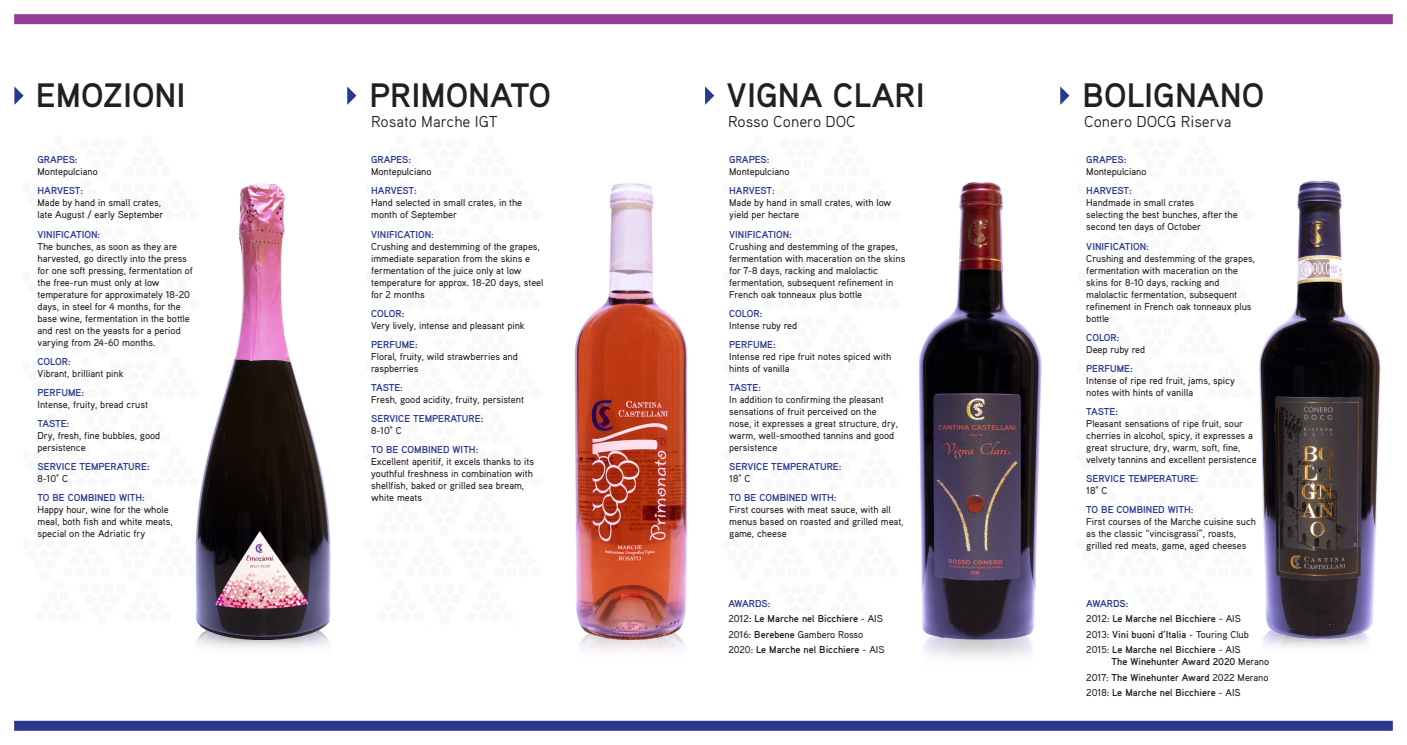
<style>
.page{position:relative;width:1407px;height:745px;background:#fff}
.page>*{position:absolute;margin:0;border:0;box-sizing:border-box;transform-origin:0 0}
.t1{font:700 33.88px "Aaux Pro";color:#231f20}
.t2{font:15.75px "Aaux Pro";color:#231f20}
.t3{font:500 10px/12px "Aaux Pro";color:#231f20}
.t4{font:700 10px "Aaux Pro";color:#29388d}
.t5{font:700 10px/15.5px "Aaux Pro";color:#231f20}
.s1{color:#29388d}
.s2{font-weight:500}
</style>
<div class="page">
<div style="left:14px;top:14px;width:1379px;height:10px;background:#953e97"></div>
<div style="left:14px;top:720px;width:1379px;height:10px;background:#29388d"></div>
<img style="left:919px;top:182px;width:123px;height:465px">
<svg style="left:14px;top:86px;width:10px;height:19px"></svg>
<svg style="left:347px;top:86px;width:9px;height:19px"></svg>
<svg style="left:705px;top:86px;width:9px;height:19px"></svg>
<svg style="left:1060px;top:86px;width:9px;height:19px"></svg>
<img style="left:195px;top:183px;width:136px;height:462px">
<img style="left:574px;top:183px;width:114px;height:462px">
<img style="left:1259px;top:180px;width:122px;height:466px">
<h1 class="t1" style="left:36px;top:73px;width:151px">EMOZIONI</h1>
<p class="t4" style="left:38px;top:153px;width:42px">GRAPES:</p>
<p class="t3" style="left:38px;top:165px;width:62px">Montepulciano</p>
<p class="t4" style="left:38px;top:184px;width:47px">HARVEST:</p>
<p class="t3" style="left:38px;top:196px;width:127px">Made by hand in small crates, late August / early September</p>
<p class="t4" style="left:38px;top:227px;width:64px">VINIFICATION:</p>
<p class="t3" style="left:38px;top:239px;width:157px">The bunches, as soon as they are harvested, go directly into the press for one soft pressing, fermentation of the free-run must only at low temperature for approximately 18-20 days, in steel for 4 months, for the base wine, fermentation in the bottle and rest on the yeasts for a period varying from 24-60 months.</p>
<p class="t4" style="left:38px;top:354px;width:35px">COLOR:</p>
<p class="t3" style="left:38px;top:367px;width:88px">Vibrant, brilliant pink</p>
<p class="t4" style="left:38px;top:386px;width:48px">PERFUME:</p>
<p class="t3" style="left:38px;top:398px;width:112px">Intense, fruity, bread crust</p>
<p class="t4" style="left:38px;top:417px;width:33px">TASTE:</p>
<p class="t3" style="left:38px;top:429px;width:124px">Dry, fresh, fine bubbles, good persistence</p>
<p class="t4" style="left:38px;top:460px;width:114px">SERVICE TEMPERATURE:</p>
<p class="t3" style="left:38px;top:472px;width:32px">8-10° C</p>
<p class="t4" style="left:38px;top:491px;width:109px">TO BE COMBINED WITH:</p>
<p class="t3" style="left:38px;top:503px;width:137px">Happy hour, wine for the whole meal, both fish and white meats, special on the Adriatic fry</p>
<h1 class="t1" style="left:370px;top:73px;width:183px">PRIMONATO</h1>
<h1 class="t1" style="left:726px;top:73px;width:200px">VIGNA CLARI</h1>
<h1 class="t1" style="left:1082px;top:73px;width:183px">BOLIGNANO</h1>
<h2 class="t2" style="left:371px;top:112px;width:128px">Rosato Marche IGT</h2>
<h2 class="t2" style="left:728px;top:112px;width:129px">Rosso Conero DOC</h2>
<h2 class="t2" style="left:1084px;top:112px;width:149px">Conero DOCG Riserva</h2>
<p class="t4" style="left:371px;top:153px;width:42px">GRAPES:</p>
<p class="t3" style="left:371px;top:165px;width:62px">Montepulciano</p>
<p class="t4" style="left:371px;top:184px;width:47px">HARVEST:</p>
<p class="t3" style="left:371px;top:196px;width:153px">Hand selected in small crates, in the month of September</p>
<p class="t4" style="left:371px;top:227px;width:64px">VINIFICATION:</p>
<p class="t3" style="left:371px;top:239px;width:174px">Crushing and destemming of the grapes, immediate separation from the skins e fermentation of the juice only at low temperature for approx. 18-20 days, steel for 2 months</p>
<p class="t4" style="left:371px;top:306px;width:35px">COLOR:</p>
<p class="t3" style="left:371px;top:319px;width:155px">Very lively, intense and pleasant pink</p>
<p class="t4" style="left:371px;top:338px;width:48px">PERFUME:</p>
<p class="t3" style="left:371px;top:350px;width:148px">Floral, fruity, wild strawberries and raspberries</p>
<p class="t4" style="left:371px;top:381px;width:33px">TASTE:</p>
<p class="t3" style="left:371px;top:393px;width:154px">Fresh, good acidity, fruity, persistent</p>
<p class="t4" style="left:371px;top:412px;width:114px">SERVICE TEMPERATURE:</p>
<p class="t3" style="left:371px;top:424px;width:32px">8-10° C</p>
<p class="t4" style="left:371px;top:443px;width:109px">TO BE COMBINED WITH:</p>
<p class="t3" style="left:371px;top:455px;width:164px">Excellent aperitif, it excels thanks to its youthful freshness in combination with shellfish, baked or grilled sea bream, white meats</p>
<p class="t4" style="left:729px;top:153px;width:42px">GRAPES:</p>
<p class="t3" style="left:729px;top:165px;width:62px">Montepulciano</p>
<p class="t4" style="left:729px;top:184px;width:47px">HARVEST:</p>
<p class="t3" style="left:729px;top:196px;width:163px">Made by hand in small crates, with low yield per hectare</p>
<p class="t4" style="left:729px;top:227px;width:64px">VINIFICATION:</p>
<p class="t3" style="left:729px;top:239px;width:178px">Crushing and destemming of the grapes, fermentation with maceration on the skins for 7-8 days, racking and malolactic fermentation, subsequent refinement in French oak tonneaux plus bottle</p>
<p class="t4" style="left:729px;top:306px;width:35px">COLOR:</p>
<p class="t3" style="left:729px;top:319px;width:70px">Intense ruby red</p>
<p class="t4" style="left:729px;top:338px;width:48px">PERFUME:</p>
<p class="t3" style="left:729px;top:350px;width:164px">Intense red ripe fruit notes spiced with hints of vanilla</p>
<p class="t4" style="left:729px;top:381px;width:33px">TASTE:</p>
<p class="t3" style="left:729px;top:393px;width:170px">In addition to confirming the pleasant sensations of fruit perceived on the nose, it expresses a great structure, dry, warm, well-smoothed tannins and good persistence</p>
<p class="t4" style="left:729px;top:460px;width:114px">SERVICE TEMPERATURE:</p>
<p class="t3" style="left:729px;top:472px;width:23px">18° C</p>
<p class="t4" style="left:729px;top:491px;width:109px">TO BE COMBINED WITH:</p>
<p class="t3" style="left:729px;top:503px;width:176px">First courses with meat sauce, with all menus based on roasted and grilled meat, game, cheese</p>
<p class="t4" style="left:1086px;top:153px;width:42px">GRAPES:</p>
<p class="t3" style="left:1086px;top:165px;width:62px">Montepulciano</p>
<p class="t4" style="left:1086px;top:184px;width:47px">HARVEST:</p>
<p class="t3" style="left:1086px;top:196px;width:153px">Handmade in small crates<br>selecting the best bunches, after the second ten days of October</p>
<p class="t4" style="left:1086px;top:239px;width:64px">VINIFICATION:</p>
<p class="t3" style="left:1086px;top:251px;width:170px">Crushing and destemming of the grapes, fermentation with maceration on the skins for 8-10 days, racking and malolactic fermentation, subsequent refinement in French oak tonneaux plus bottle</p>
<p class="t4" style="left:1086px;top:330px;width:35px">COLOR:</p>
<p class="t3" style="left:1086px;top:343px;width:61px">Deep ruby red</p>
<p class="t4" style="left:1086px;top:362px;width:48px">PERFUME:</p>
<p class="t3" style="left:1086px;top:374px;width:150px">Intense of ripe red fruit, jams, spicy notes with hints of vanilla</p>
<p class="t4" style="left:1086px;top:405px;width:33px">TASTE:</p>
<p class="t3" style="left:1086px;top:417px;width:172px">Pleasant sensations of ripe fruit, sour cherries in alcohol, spicy, it expresses a great structure, dry, warm, soft, fine, velvety tannins and excellent persistence</p>
<p class="t4" style="left:1086px;top:472px;width:114px">SERVICE TEMPERATURE:</p>
<p class="t3" style="left:1086px;top:484px;width:23px">18° C</p>
<p class="t4" style="left:1086px;top:503px;width:109px">TO BE COMBINED WITH:</p>
<p class="t3" style="left:1086px;top:515px;width:171px">First courses of the Marche cuisine such as the classic “vincisgrassi”, roasts, grilled red meats, game, aged cheeses</p>
<p class="t5" style="left:728px;top:594px;width:158px"><span class="s1">AWARDS:<br></span><span class="s2">2012:</span> Le Marche nel Bicchiere <span class="s2">- AIS<br>2016:</span> Berebene <span class="s2">Gambero Rosso<br>2020:</span> Le Marche nel Bicchiere <span class="s2">- AIS</span></p>
<p class="t5" style="left:1086px;top:594px;width:164px"><span class="s1">AWARDS:<br></span><span class="s2">2012:</span> Le Marche nel Bicchiere <span class="s2">- AIS<br>2013:</span> Vini buoni d’Italia <span class="s2">- Touring Club<br>2015:</span> Le Marche nel Bicchiere <span class="s2">- AIS</span></p>
<p class="t5" style="left:1086px;top:653px;width:184px;text-align:justify;text-indent:25px">The Winehunter Award 2020 <span class="s2">Merano 2017:</span> The Winehunter Award <span class="s2">2022 Merano 2018:</span> Le Marche nel Bicchiere <span class="s2">- AIS</span></p>
</div>
